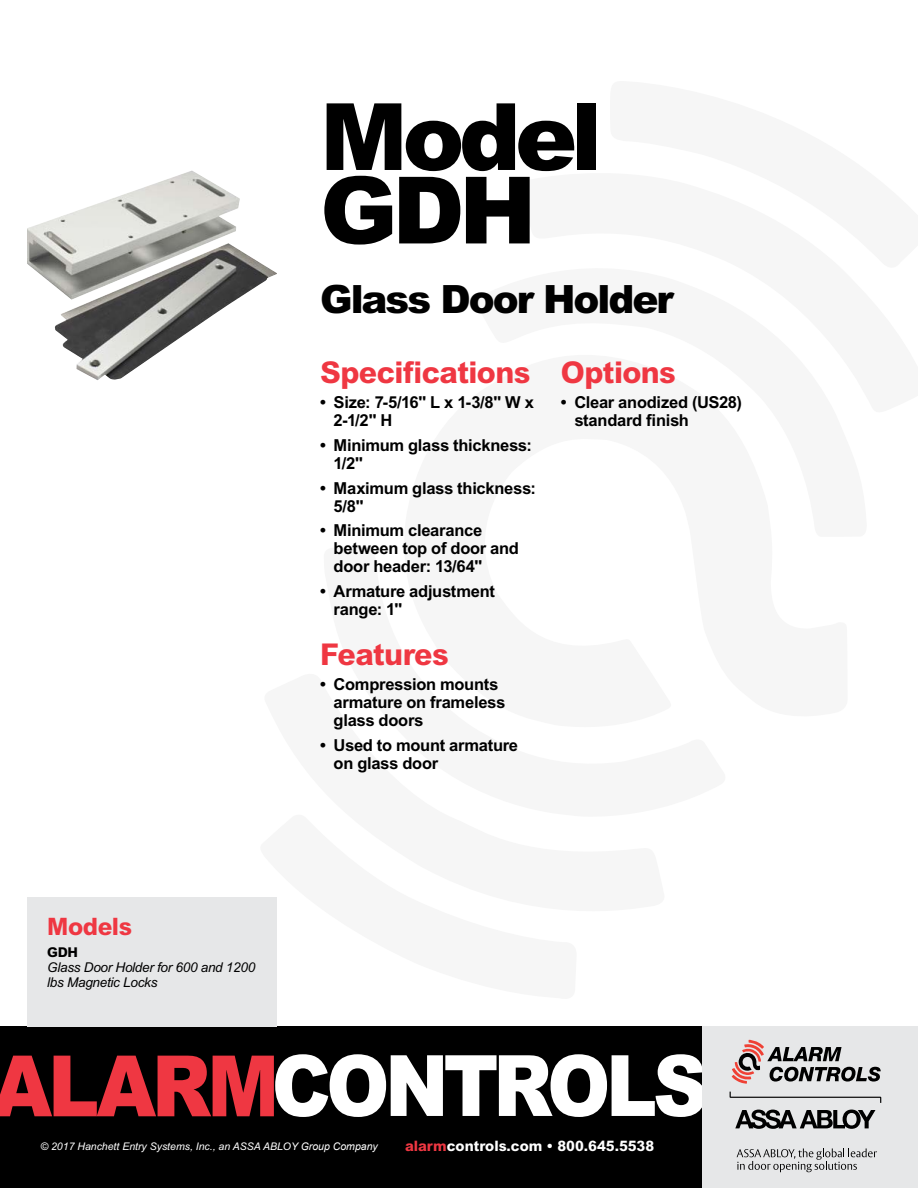
<style>
.page{position:relative;width:918px;height:1188px;background:#fff}
.page>*{position:absolute;margin:0;border:0;box-sizing:border-box;transform-origin:0 0}
.t1{font:900 93px/73.5px "Arial MT Std";letter-spacing:-.06em;color:#000}
.t2{font:900 84.75px "Arial MT Std";letter-spacing:-.06em;color:#fff;scale:.9 1}
.t3{font:900 39px "Arial MT Std";letter-spacing:-.05em;color:#000}
.t4{font:800 30px "Arial MT Std";letter-spacing:-.02em;color:#ef3742}
.t5{font:800 24px "Arial MT Std";letter-spacing:-.02em;color:#ef3742}
.t6{font:700 16.5px/18px "Arial MT Std";letter-spacing:-.015em;color:#000}
.t7{font:800 14.4px "Arial MT Std";color:#fff}
.t8{font:italic 13.5px/15px "Arial MT Std";letter-spacing:-.02em;color:#000}
.t9{font:800 13.5px "Arial MT Std";color:#000}
.t10{font:italic 10.5px "Arial MT Std";color:#fff}
.s1{color:#ef3742}
.s2{font-family:"Arial"}
</style>
<div class="page">
<div style="left:0;top:1026px;width:702px;height:162px;background:#000"></div>
<div style="left:702px;top:1026px;width:216px;height:162px;background:#e6e7e8"></div>
<svg style="left:730px;top:1092px;width:151px;height:11px"></svg>
<svg style="left:735px;top:1110px;width:140px;height:19px"></svg>
<svg style="left:732px;top:1040px;width:149px;height:44px"></svg>
<svg style="left:737px;top:1148px;width:140px;height:24px"></svg>
<img style="left:27px;top:170px;width:250px;height:210px">
<div style="left:27px;top:897px;width:250px;height:130px;background:#e6e7e8"></div>
<h1 class="t1" style="left:320px;top:97px;width:284px">Model<br>GDH</h1>
<h3 class="t3" style="left:320px;top:275px;width:355px">Glass Door Holder</h3>
<h3 class="t5" style="left:47px;top:912px;width:86px">Models</h3>
<p class="t9" style="left:47px;top:944px;width:32px">GDH</p>
<p class="t8" style="left:47px;top:960px;width:209px">Glass Door Holder for 600 and 1200 lbs Magnetic Locks</p>
<h3 class="t4" style="left:320px;top:354px;width:212px">Specifications</h3>
<p class="t6" style="left:334px;top:393px;width:202px;text-indent:-13px">• Size: 7-5/16" L x 1-3/8" W x<br>2-1/2" H</p>
<p class="t6" style="left:334px;top:436px;width:200px;text-indent:-13px">• Minimum glass thickness:<br>1/2"</p>
<p class="t6" style="left:334px;top:478px;width:204px;text-indent:-13px">• Maximum glass thickness:<br>5/8"</p>
<p class="t6" style="left:334px;top:521px;width:187px;text-indent:-13px">• Minimum clearance between top of door and door header: 13/64"</p>
<p class="t6" style="left:334px;top:582px;width:163px;text-indent:-13px">• Armature adjustment range: 1"</p>
<h3 class="t4" style="left:320px;top:636px;width:130px">Features</h3>
<p class="t6" style="left:334px;top:675px;width:173px;text-indent:-13px">• Compression mounts armature on frameless glass doors</p>
<p class="t6" style="left:334px;top:736px;width:186px;text-indent:-13px">• Used to mount armature on glass door</p>
<h3 class="t4" style="left:561px;top:354px;width:117px">Options</h3>
<p class="t6" style="left:574px;top:393px;width:169px;text-indent:-13px">• Clear anodized (US28) standard finish</p>
<h2 class="t2" style="left:-7px;top:1032px;width:796px"><span class="s1">ALARM</span>CONTROLS</h2>
<p class="t10" style="left:40px;top:1140px;width:339px">© 2017 Hanchett Entry Systems, Inc., an ASSA ABLOY <span class="s2">Group Company</span></p>
<p class="t7" style="left:405px;top:1138px;width:251px"><span class="s1">alarm</span>controls.com • 800.645.5538</p>
</div>
